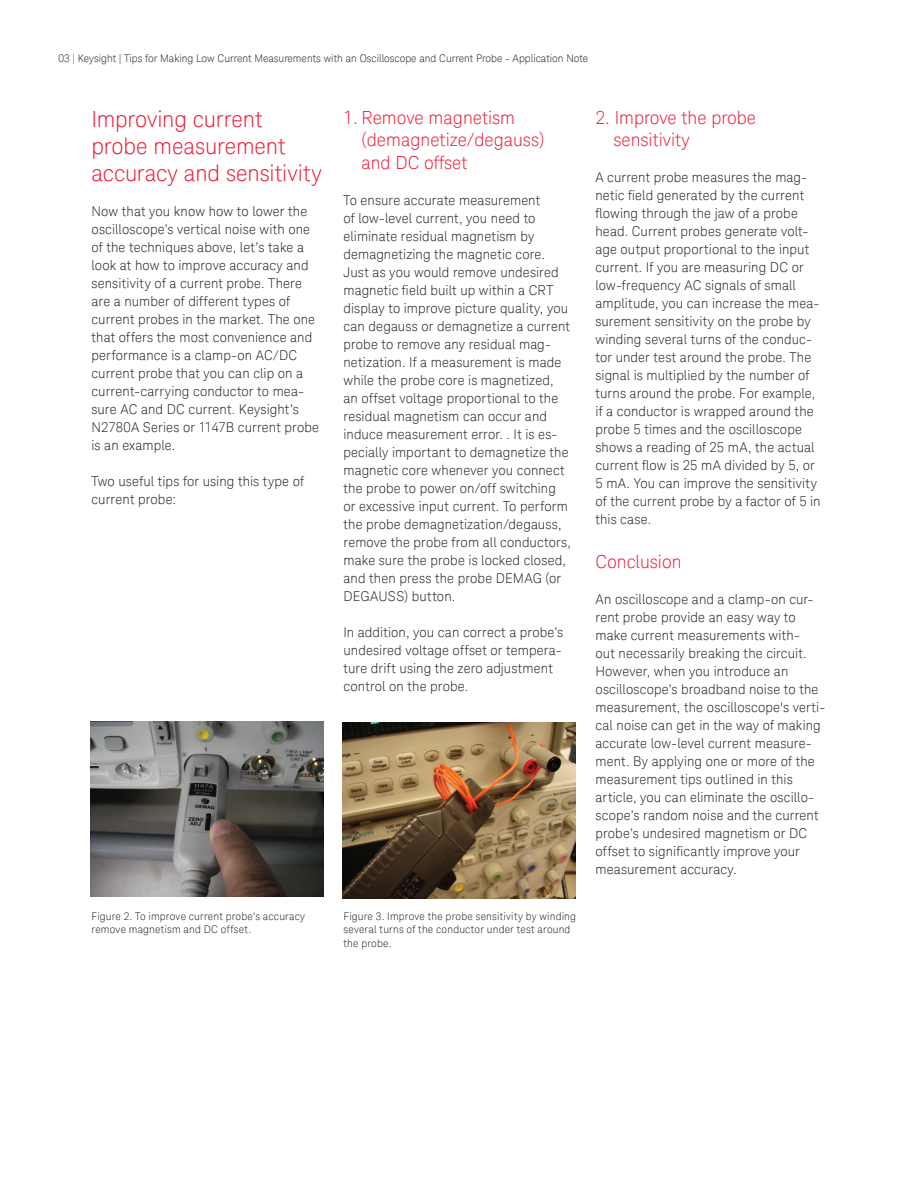
<style>
.page{position:relative;width:918px;height:1188px;background:#fff}
.page>*{position:absolute;margin:0;border:0;box-sizing:border-box;transform-origin:0 0}
.K_Heading_1{font:300 22.5px/27px "Keysight Sans";letter-spacing:-.005em;color:#ed1a36}
.body_bullet{font:300 18px/22.5px "Keysight Sans";color:#ed1a36}
.body_head{font:300 18px "Keysight Sans";color:#ed1a36}
.K_Body_Text{font:300 13.5px/18px "Keysight Sans";letter-spacing:.01em;color:#231f20}
.K_Captions{font:300 10.5px/13.5px "Keysight Sans";letter-spacing:.015em;color:#231f20}
</style>
<div class="page">
<img style="left:90px;top:721px;width:234px;height:176px">
<img style="left:342px;top:723px;width:234px;height:175px">
<p class="K_Captions" style="left:59px;top:51px;width:531px">03 | Keysight | Tips for Making Low Current Measurements with an Oscilloscope and Current Probe - Application Note</p>
<p class="K_Heading_1" style="left:92px;top:106px;width:232px">Improving current probe measurement accuracy and sensitivity</p>
<p class="K_Body_Text" style="left:92px;top:202px;width:229px">Now that you know how to lower the oscilloscope’s vertical noise with one of the techniques above, let’s take a look at how to improve accuracy and sensitivity of a current probe. There are a number of different types of current probes in the market. The one that offers the most convenience and performance is a clamp-on AC/DC current probe that you can clip on a current-carrying conductor to mea‑ sure AC and DC current. Keysight’s N2780A Series or 1147B current probe is an example.</p>
<p class="K_Body_Text" style="left:92px;top:472px;width:214px">Two useful tips for using this type of current probe:</p>
<p class="body_bullet" style="left:362px;top:106px;width:184px;text-indent:-18px">1. Remove magnetism (demagnetize/degauss) and DC offset</p>
<p class="K_Body_Text" style="left:344px;top:191px;width:229px">To ensure accurate measurement<br>of low-level current, you need to eliminate residual magnetism by demagnetizing the magnetic core.<br>Just as you would remove undesired magnetic field built up within a CRT display to improve picture quality, you can degauss or demagnetize a current probe to remove any residual mag‑ netization. If a measurement is made while the probe core is magnetized, an offset voltage proportional to the residual magnetism can occur and induce measurement error. . It is es‑ pecially important to demagnetize the magnetic core whenever you connect the probe to power on/off switching or excessive input current. To perform the probe demagnetization/degauss, remove the probe from all conductors, make sure the probe is locked closed, and then press the probe DEMAG (or DEGAUSS) button.</p>
<p class="K_Body_Text" style="left:344px;top:623px;width:221px">In addition, you can correct a probe’s undesired voltage offset or tempera‑ ture drift using the zero adjustment control on the probe.</p>
<p class="K_Captions" style="left:92px;top:909px;width:215px">Figure 2. To improve current probe’s accuracy remove magnetism and DC offset.</p>
<p class="K_Captions" style="left:344px;top:909px;width:234px">Figure 3. Improve the probe sensitivity by winding several turns of the conductor under test around the probe.</p>
<p class="body_bullet" style="left:614px;top:106px;width:144px;text-indent:-18px">2. Improve the probe sensitivity</p>
<p class="K_Body_Text" style="left:596px;top:169px;width:227px">A current probe measures the mag‑ netic field generated by the current flowing through the jaw of a probe head. Current probes generate volt‑ age output proportional to the input current. If you are measuring DC or low‑frequency AC signals of small amplitude, you can increase the mea‑ surement sensitivity on the probe by winding several turns of the conduc‑ tor under test around the probe. The signal is multiplied by the number of turns around the probe. For example, if a conductor is wrapped around the probe 5 times and the oscilloscope shows a reading of 25 mA, the actual current flow is 25 mA divided by 5, or 5 mA. You can improve the sensitivity of the current probe by a factor of 5 in this case.</p>
<p class="body_head" style="left:596px;top:551px;width:88px">Conclusion</p>
<p class="K_Body_Text" style="left:596px;top:590px;width:231px">An oscilloscope and a clamp-on cur‑ rent probe provide an easy way to make current measurements with‑<br>out necessarily breaking the circuit.<br>However, when you introduce an oscilloscope’s broadband noise to the measurement, the oscilloscope's verti‑ cal noise can get in the way of making accurate low-level current measure‑ ment. By applying one or more of the measurement tips outlined in this article, you can eliminate the oscillo‑ scope’s random noise and the current probe’s undesired magnetism or DC offset to significantly improve your measurement accuracy.</p>
</div>
